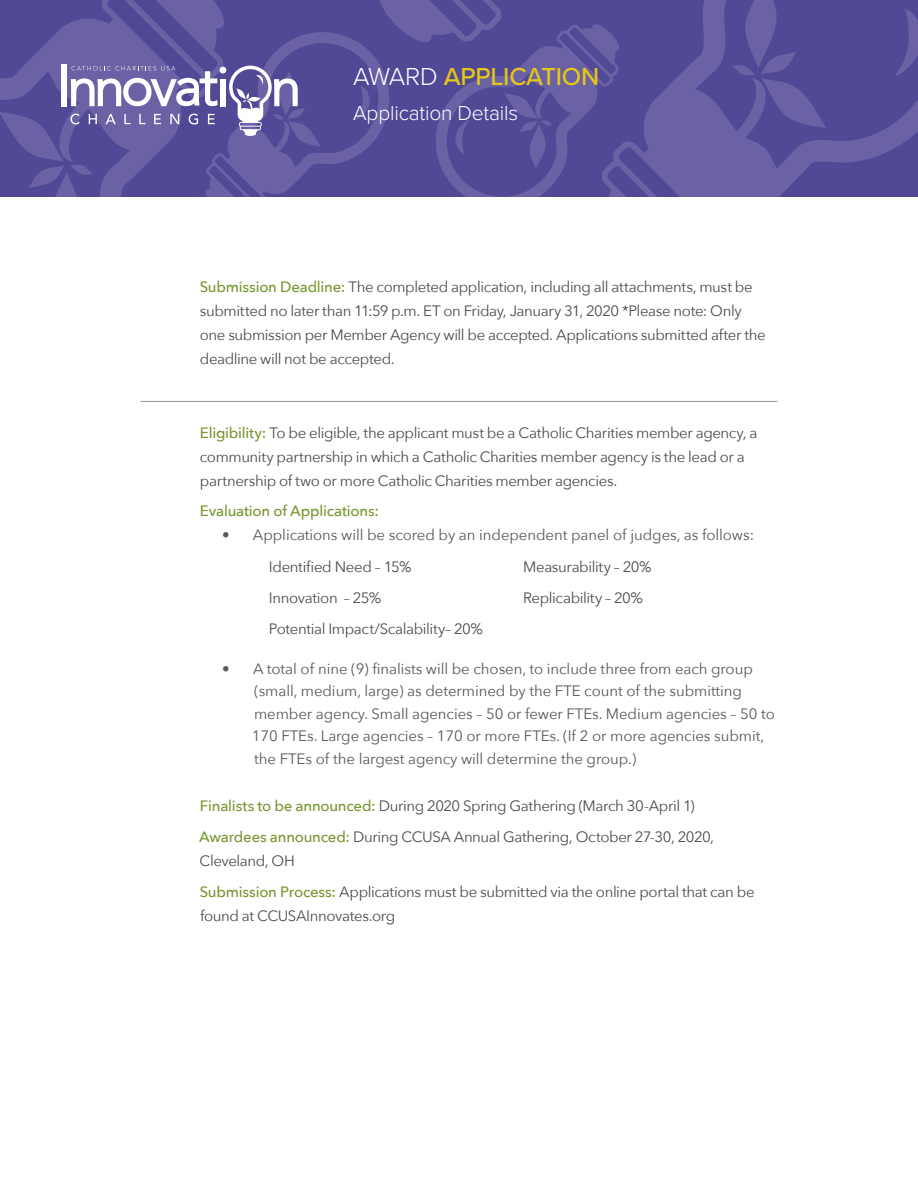
<style>
.page{position:relative;width:918px;height:1188px;background:#fff}
.page>*{position:absolute;margin:0;border:0;box-sizing:border-box;transform-origin:0 0}
.t1{font:500 25.5px "Proxima Nova";letter-spacing:-.01em;color:#e5c717}
.t2{font:300 21px "Proxima Nova";letter-spacing:-.01em;color:#fff}
.main_body_text{font:15px/24px "Avenir Next";letter-spacing:-.025em;color:#4b4c4d}
.t3{font:15px/22.5px "Avenir Next";letter-spacing:-.005em;color:#57585a}
.main_body_text-2{font:500 15px "Avenir Next";letter-spacing:-.015em;color:#799632}
.s1{font-weight:300;color:#fff}
.s2{font-weight:500;color:#799632}
</style>
<div class="page">
<svg style="left:0;top:0;width:918px;height:197px;background:#5e569d"></svg>
<hr style="left:141px;top:401px;width:636px;height:1px;background:#939598">
<p class="t1" style="left:353px;top:57px;width:247px"><span class="s1">AWARD</span> APPLICATION</p>
<p class="t2" style="left:353px;top:97px;width:166px">Application Details</p>
<p class="main_body_text" style="left:200px;top:274px;width:568px"><span class="s2">Submission Deadline:</span> The completed application, including all attachments, must be submitted no later than 11:59 p.m. ET on Friday, January 31, 2020 *Please note: Only one submission per Member Agency will be accepted. Applications submitted after the deadline will not be accepted.</p>
<p class="main_body_text" style="left:200px;top:420px;width:559px"><span class="s2">Eligibility:</span> To be eligible, the applicant must be a Catholic Charities member agency, a community partnership in which a Catholic Charities member agency is the lead or a partnership of two or more Catholic Charities member agencies.</p>
<p class="main_body_text-2" style="left:200px;top:498px;width:180px">Evaluation of Applications:</p>
<p class="t3" style="left:222px;top:522px;width:533px">• Applications will be scored by an independent panel of judges, as follows:</p>
<p class="main_body_text" style="left:269px;top:555px;width:144px">Identified Need – 15%</p>
<p class="main_body_text" style="left:269px;top:585px;width:114px">Innovation – 25%</p>
<p class="main_body_text" style="left:269px;top:616px;width:216px">Potential Impact/Scalability– 20%</p>
<p class="main_body_text" style="left:523px;top:555px;width:130px">Measurability – 20%</p>
<p class="main_body_text" style="left:523px;top:585px;width:121px">Replicability – 20%</p>
<p class="t3" style="left:252px;top:657px;width:524px;text-indent:-30px">• A total of nine (9) finalists will be chosen, to include three from each group (small, medium, large) as determined by the FTE count of the submitting member agency. Small agencies – 50 or fewer FTEs. Medium agencies – 50 to 170 FTEs. Large agencies – 170 or more FTEs. (If 2 or more agencies submit, the FTEs of the largest agency will determine the group.)</p>
<p class="main_body_text" style="left:200px;top:793px;width:496px"><span class="s2">Finalists to be announced:</span> During 2020 Spring Gathering (March 30-April 1)</p>
<p class="main_body_text" style="left:199px;top:824px;width:517px"><span class="s2">Awardees announced:</span> During CCUSA Annual Gathering, October 27-30, 2020,<br>Cleveland, OH</p>
<p class="main_body_text" style="left:200px;top:879px;width:556px"><span class="s2">Submission Process:</span> Applications must be submitted via the online portal that can be found at CCUSAInnovates.org</p>
</div>
